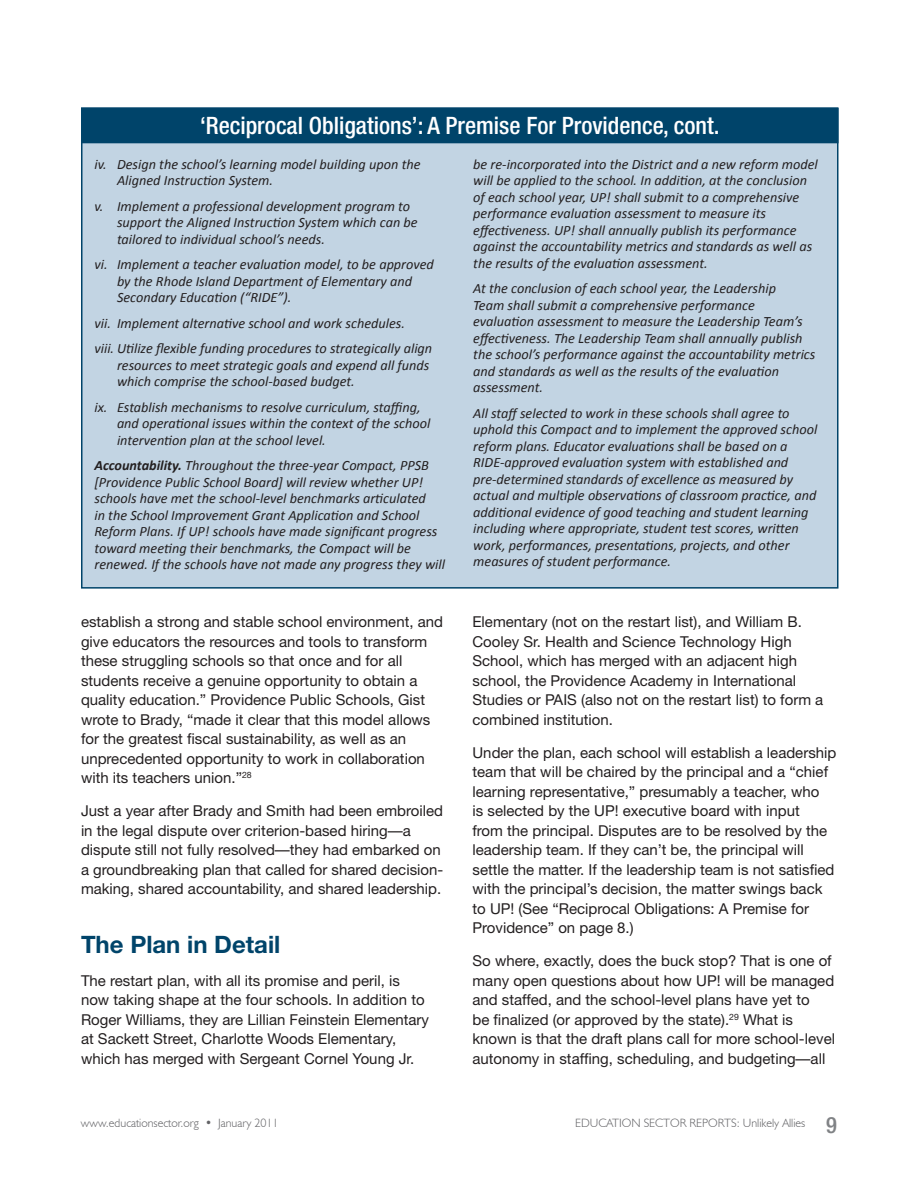
<style>
.page{position:relative;width:918px;height:1188px;background:#fff}
.page>*{position:absolute;margin:0;border:0;box-sizing:border-box;transform-origin:0 0}
.t1{font:500 condensed 24px "Helvetica Neue";color:#fff}
.t2{font:700 24px "Helvetica Neue";color:#00446a}
.t3{font:500 condensed 22.5px "Helvetica Neue";color:#808285}
.t4{font:15px/19.5px "Helvetica Neue";color:#231f20}
.t5{font:italic 14.25px/16.5px "Calibri";color:#231f20}
.t6{font:300 12px "Humanist 521 BT";color:#636366}
.s1{font-weight:700}
</style>
<div class="page">
<div style="left:82px;top:109px;width:756px;height:479px;background:#c2d4e3"></div>
<div style="left:81px;top:107px;width:757px;height:36px;background:#00446a"></div>
<div style="left:81px;top:108px;width:757px;height:481px;border:2px solid #00446a"></div>
<h1 class="t1" style="left:200px;top:111px;width:521px">‘Reciprocal Obligations’: A Premise For Providence, cont.</h1>
<p class="t5" style="left:117px;top:155px;width:305px;text-indent:-23px">iv. Design the school’s learning model building upon the<br>Aligned Instruction System.</p>
<p class="t5" style="left:117px;top:197px;width:302px;text-indent:-23px">v. Implement a professional development program to support the Aligned Instruction System which can be tailored to individual school’s needs.</p>
<p class="t5" style="left:117px;top:256px;width:318px;text-indent:-23px">vi. Implement a teacher evaluation model, to be approved by the Rhode Island Department of Elementary and<br>Secondary Education (“RIDE”).</p>
<p class="t5" style="left:94px;top:310px;width:339px;line-height:25.5px">vii. Implement alternative school and work schedules.<br>viii. Utilize flexible funding procedures to strategically align</p>
<p class="t5" style="left:117px;top:356px;width:314px">resources to meet strategic goals and expend all funds which comprise the school-based budget.</p>
<p class="t5" style="left:117px;top:398px;width:315px;text-indent:-23px">ix. Establish mechanisms to resolve curriculum, staffing, and operational issues within the context of the school intervention plan at the school level.</p>
<p class="t5" style="left:94px;top:457px;width:352px"><span class="s1">Accountability.</span> Throughout the three-year Compact, PPSB [Providence Public School Board] will review whether UP! schools have met the school-level benchmarks articulated<br>in the School Improvement Grant Application and School Reform Plans. If UP! schools have made significant progress toward meeting their benchmarks, the Compact will be renewed. If the schools have not made any progress they will</p>
<p class="t5" style="left:473px;top:155px;width:346px">be re-incorporated into the District and a new reform model will be applied to the school. In addition, at the conclusion of each school year, UP! shall submit to a comprehensive performance evaluation assessment to measure its effectiveness. UP! shall annually publish its performance against the accountability metrics and standards as well as the results of the evaluation assessment.</p>
<p class="t5" style="left:473px;top:280px;width:344px">At the conclusion of each school year, the Leadership<br>Team shall submit a comprehensive performance evaluation assessment to measure the Leadership Team’s effectiveness. The Leadership Team shall annually publish the school’s performance against the accountability metrics and standards as well as the results of the evaluation assessment.</p>
<p class="t5" style="left:473px;top:404px;width:346px">All staff selected to work in these schools shall agree to uphold this Compact and to implement the approved school reform plans. Educator evaluations shall be based on a RIDE-approved evaluation system with established and pre-determined standards of excellence as measured by actual and multiple observations of classroom practice, and additional evidence of good teaching and student learning including where appropriate, student test scores, written work, performances, presentations, projects, and other measures of student performance.</p>
<p class="t4" style="left:81px;top:612px;width:364px">establish a strong and stable school environment, and give educators the resources and tools to transform these struggling schools so that once and for all students receive a genuine opportunity to obtain a quality education.” Providence Public Schools, Gist wrote to Brady, “made it clear that this model allows for the greatest fiscal sustainability, as well as an unprecedented opportunity to work in collaboration with its teachers union.”<sup>28</sup></p>
<p class="t4" style="left:81px;top:801px;width:364px">Just a year after Brady and Smith had been embroiled in the legal dispute over criterion-based hiring—a dispute still not fully resolved—they had embarked on a groundbreaking plan that called for shared decision&shy;making, shared accountability, and shared leadership.</p>
<h1 class="t2" style="left:81px;top:930px;width:201px">The Plan in Detail</h1>
<p class="t4" style="left:81px;top:971px;width:350px">The restart plan, with all its promise and peril, is now taking shape at the four schools. In addition to Roger Williams, they are Lillian Feinstein Elementary at Sackett Street, Charlotte Woods Elementary, which has merged with Sergeant Cornel Young Jr.</p>
<p class="t4" style="left:472px;top:612px;width:352px">Elementary (not on the restart list), and William B.<br>Cooley Sr. Health and Science Technology High School, which has merged with an adjacent high school, the Providence Academy in International Studies or PAIS (also not on the restart list) to form a combined institution.</p>
<p class="t4" style="left:472px;top:743px;width:365px">Under the plan, each school will establish a leadership team that will be chaired by the principal and a “chief learning representative,” presumably a teacher, who<br>is selected by the UP! executive board with input<br>from the principal. Disputes are to be resolved by the leadership team. If they can’t be, the principal will settle the matter. If the leadership team is not satisfied with the principal’s decision, the matter swings back to UP! (See “Reciprocal Obligations: A Premise for Providence” on page 8.)</p>
<p class="t4" style="left:472px;top:951px;width:364px">So where, exactly, does the buck stop? That is one of many open questions about how UP! will be managed and staffed, and the school-level plans have yet to<br>be finalized (or approved by the state).<sup>29</sup> What is known is that the draft plans call for more school-level autonomy in staffing, scheduling, and budgeting—all</p>
<p class="t6" style="left:81px;top:1116px;width:199px">www.educationsector.org • January 2011</p>
<p class="t6" style="left:575px;top:1116px;width:232px">EDUCATION SECTOR REPORTS: Unlikely Allies</p>
<h2 class="t3" style="left:826px;top:1111px;width:12px">9</h2>
</div>
